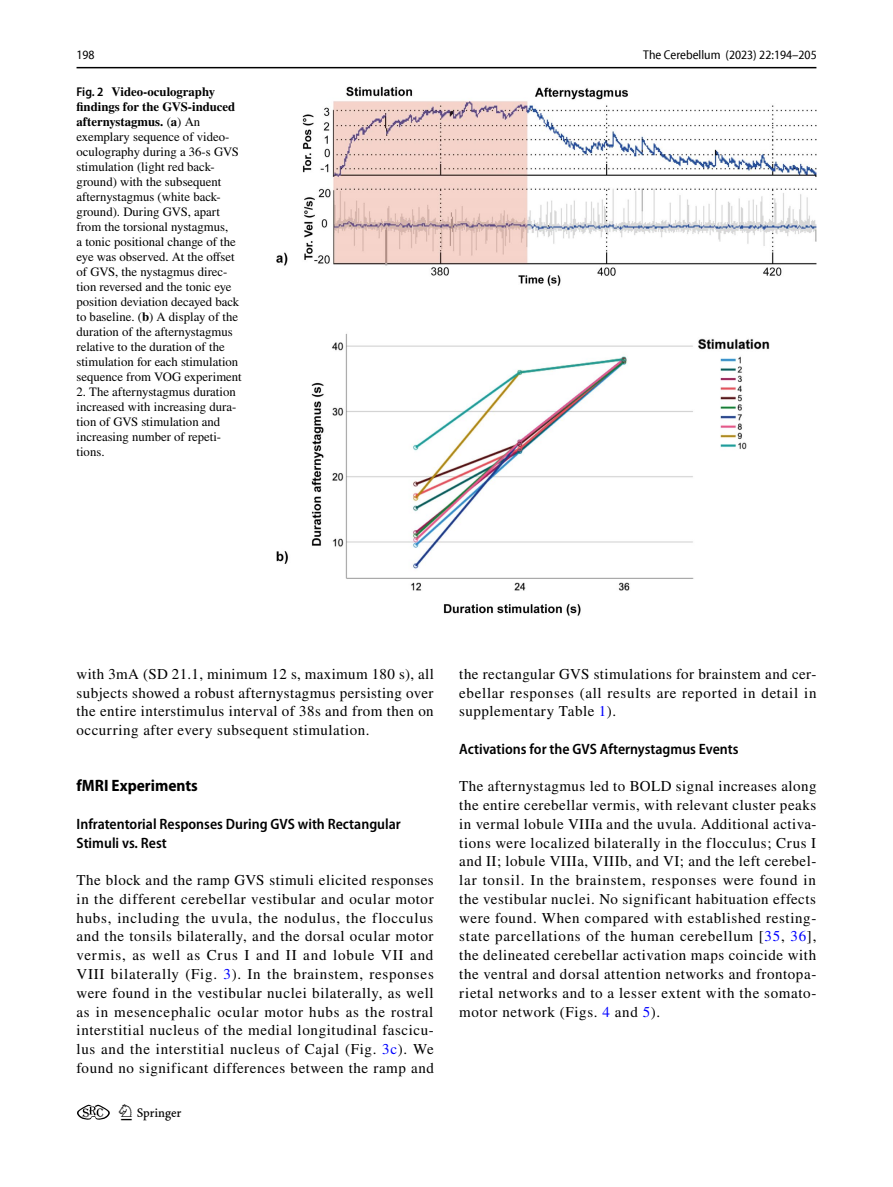
<style>
.page{position:relative;width:893px;height:1187px;background:#fff}
.page>*{position:absolute;margin:0;border:0;box-sizing:border-box;transform-origin:0 0}
.t1{font:22.5px "Springnew Regular 2";color:#000}
.t2{font:700 semi-condensed 16.5px "Myriad Pro";color:#000}
.t3{font:15px/18.8px "STIX";letter-spacing:.035em;color:#000;text-align:justify}
.t4{font:600 semi-condensed 15px/18.8px "Myriad Pro";color:#000}
.t5{font:12.75px/15px "STIX";color:#000}
.t6{font:semi-condensed 12.75px "Myriad Pro Unic";color:#000}
.s1{font-family:"Myriad Pro";font-weight:600;font-stretch:semi-condensed}
.s2{font-weight:700}
.s3{color:#00f}
</style>
<div class="page">
<hr style="left:77px;top:67px;width:739px;height:1px;background:#000">
<img style="left:276px;top:87px;width:540px;height:529px">
<svg style="left:77px;top:1104px;width:33px;height:15px"></svg>
<p class="t6" style="left:77px;top:50px;width:20px">198</p>
<p class="t6" style="left:643px;top:50px;width:175px">The Cerebellum (2023) 22:194–205</p>
<p class="t5" style="left:77px;top:85px;width:167px"><span class="s1">Fig. 2</span> <span class="s2">Video-oculography findings for the GVS-induced afternystagmus.</span> (<span class="s2">a</span>) An exemplary sequence of video&shy;oculography during a 36-s GVS stimulation (light red back&shy;ground) with the subsequent afternystagmus (white back&shy;ground). During GVS, apart from the torsional nystagmus,<br>a tonic positional change of the eye was observed. At the offset of GVS, the nystagmus direc&shy;tion reversed and the tonic eye position deviation decayed back to baseline. (<span class="s2">b</span>) A display of the duration of the afternystagmus relative to the duration of the stimulation for each stimulation sequence from VOG experiment</p>
<p class="t5" style="left:77px;top:385px;width:161px">2. The afternystagmus duration increased with increasing dura&shy;tion of GVS stimulation and increasing number of repeti&shy;tions.</p>
<p class="t3" style="left:77px;top:665px;width:359px">with 3mA (SD 21.1, minimum 12 s, maximum 180 s), all subjects showed a robust afternystagmus persisting over the entire interstimulus interval of 38s and from then on occurring after every subsequent stimulation.</p>
<p class="t2" style="left:77px;top:776px;width:123px">fMRI Experiments</p>
<p class="t4" style="left:77px;top:814px;width:326px">Infratentorial Responses During GVS with Rectangular<br>Stimuli vs. Rest</p>
<p class="t3" style="left:77px;top:871px;width:359px">The block and the ramp GVS stimuli elicited responses in the different cerebellar vestibular and ocular motor hubs, including the uvula, the nodulus, the flocculus and the tonsils bilaterally, and the dorsal ocular motor vermis, as well as Crus I and II and lobule VII and VIII bilaterally (Fig. <span class="s3">3</span>). In the brainstem, responses were found in the vestibular nuclei bilaterally, as well as in mesencephalic ocular motor hubs as the rostral interstitial nucleus of the medial longitudinal fascicu&shy;lus and the interstitial nucleus of Cajal (Fig. <span class="s3">3c</span>). We found no significant differences between the ramp and</p>
<h1 class="t1" style="left:121px;top:1104px;width:62px">1 3</h1>
<p class="t3" style="left:459px;top:665px;width:359px">the rectangular GVS stimulations for brainstem and cer&shy;ebellar responses (all results are reported in detail in supplementary Table <span class="s3">1</span>).</p>
<p class="t4" style="left:459px;top:739px;width:281px">Activations for the GVS Afternystagmus Events</p>
<p class="t3" style="left:459px;top:778px;width:359px">The afternystagmus led to BOLD signal increases along the entire cerebellar vermis, with relevant cluster peaks in vermal lobule VIIIa and the uvula. Additional activa&shy;tions were localized bilaterally in the flocculus; Crus I and II; lobule VIIIa, VIIIb, and VI; and the left cerebel&shy;lar tonsil. In the brainstem, responses were found in the vestibular nuclei. No significant habituation effects were found. When compared with established resting&shy;state parcellations of the human cerebellum [<span class="s3">35</span>, <span class="s3">36</span>], the delineated cerebellar activation maps coincide with the ventral and dorsal attention networks and frontopa&shy;rietal networks and to a lesser extent with the somato&shy;motor network (Figs. <span class="s3">4</span> and <span class="s3">5</span>).</p>
</div>
